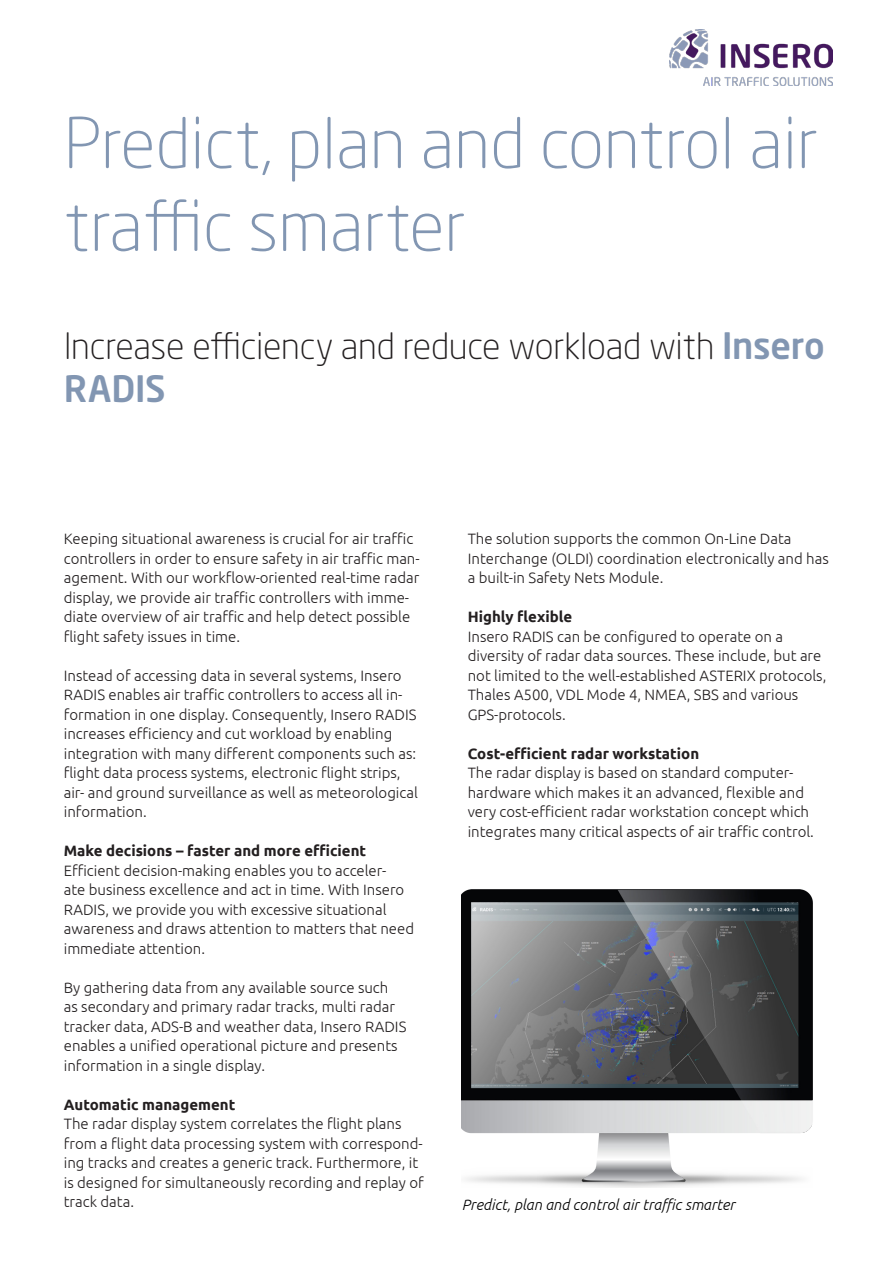
<style>
.page{position:relative;width:893px;height:1263px;background:#fff}
.page>*{position:absolute;margin:0;border:0;box-sizing:border-box;transform-origin:0 0}
.t1{font:300 69px/82.8px "Neo Sans Std";color:#8296b2}
.t2{font:300 36px/43.2px "Neo Sans Std";letter-spacing:-.01em;color:#231f20}
.t3{font:300 15px/19.5px "Ubuntu";color:#231f20}
.t4{font:700 15px "Ubuntu";color:#231f20}
.t5{font:italic 300 15px "Ubuntu";color:#000}
.s1{font-weight:500;color:#8296b2}
</style>
<div class="page">
<img style="left:462px;top:889px;width:351px;height:298px">
<img style="left:670px;top:29px;width:163px;height:56px">
<p class="t1" style="left:64px;top:101px;width:756px">Predict, plan and control air traffic smarter</p>
<p class="t2" style="left:64px;top:324px;width:763px">Increase efficiency and reduce workload with <span class="s1">Insero<br>RADIS</span></p>
<p class="t3" style="left:64px;top:529px;width:357px">Keeping situational awareness is crucial for air traffic controllers in order to ensure safety in air traffic man&shy;agement. With our workflow-oriented real-time radar display, we provide air traffic controllers with imme&shy;diate overview of air traffic and help detect possible flight safety issues in time.</p>
<p class="t3" style="left:64px;top:665px;width:356px">Instead of accessing data in several systems, Insero RADIS enables air traffic controllers to access all in&shy;formation in one display. Consequently, Insero RADIS increases efficiency and cut workload by enabling integration with many different components such as: flight data process systems, electronic flight strips, air- and ground surveillance as well as meteorological information.</p>
<p class="t4" style="left:64px;top:842px;width:304px">Make decisions – faster and more efficient</p>
<p class="t3" style="left:64px;top:860px;width:352px">Efficient decision-making enables you to acceler-<br>ate business excellence and act in time. With Insero RADIS, we provide you with excessive situational awareness and draws attention to matters that need immediate attention.</p>
<p class="t3" style="left:64px;top:977px;width:344px">By gathering data from any available source such<br>as secondary and primary radar tracks, multi radar tracker data, ADS-B and weather data, Insero RADIS enables a unified operational picture and presents information in a single display.</p>
<p class="t4" style="left:64px;top:1095px;width:173px">Automatic management</p>
<p class="t3" style="left:64px;top:1114px;width:361px">The radar display system correlates the flight plans from a flight data processing system with correspond&shy;ing tracks and creates a generic track. Furthermore, it is designed for simultaneously recording and replay of track data.</p>
<p class="t3" style="left:468px;top:529px;width:363px">The solution supports the common On-Line Data<br>Interchange (OLDI) coordination electronically and has a built-in Safety Nets Module.</p>
<p class="t4" style="left:468px;top:608px;width:106px">Highly flexible</p>
<p class="t3" style="left:468px;top:626px;width:360px">Insero RADIS can be configured to operate on a diversity of radar data sources. These include, but are not limited to the well-established ASTERIX protocols, Thales A500, VDL Mode 4, NMEA, SBS and various GPS-protocols.</p>
<p class="t4" style="left:468px;top:744px;width:233px">Cost-efficient radar workstation</p>
<p class="t3" style="left:468px;top:763px;width:327px">The radar display is based on standard computer-</p>
<p class="t3" style="left:468px;top:782px;width:348px">hardware which makes it an advanced, flexible and very cost-efficient radar workstation concept which integrates many critical aspects of air traffic control.</p>
<p class="t5" style="left:462px;top:1195px;width:275px">Predict, plan and control air traffic smarter</p>
</div>
